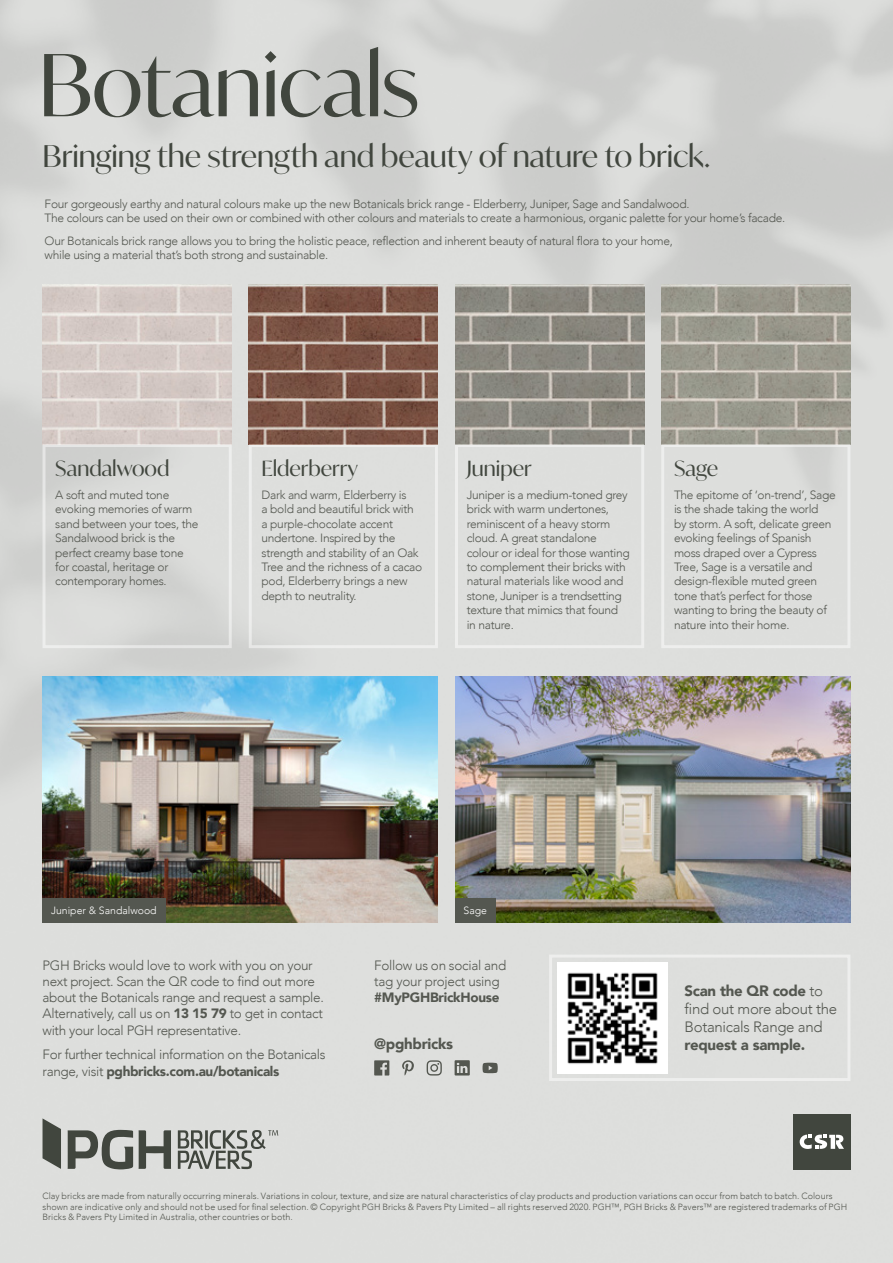
<style>
.page{position:relative;width:893px;height:1263px;background:#fff}
.page>*{position:absolute;margin:0;border:0;box-sizing:border-box;transform-origin:0 0}
.t1{font:85.5px "Ivy Mode";letter-spacing:-.015em;color:#41463e}
.t2{font:30px "Ivy Mode";letter-spacing:-.005em;color:#41463e}
.t3{font:21px "Ivy Mode";color:#41463e}
.t4{font:300 15px/18px "Avenir";letter-spacing:-.02em;color:#545750}
.t5{font:900 15px "Avenir";letter-spacing:-.02em;color:#545750}
.t6{font:300 13.5px/16.2px "Avenir";letter-spacing:-.025em;color:#545750}
.t7{font:900 13.5px "Avenir";letter-spacing:-.02em;color:#545750}
.t8{font:300 12px/14.4px "Avenir";letter-spacing:-.025em;color:#545750}
.t9{font:300 10.5px "Avenir";color:#fff}
.t10{font:300 9px/10.8px "Avenir";letter-spacing:.005em;color:#545750}
.s1{font-weight:900}
</style>
<div class="page">
<img style="left:0;top:0;width:893px;height:1263px">
<svg style="left:68px;top:1130px;width:65px;height:39px;background:#898c87"></svg>
<svg style="left:139px;top:1130px;width:32px;height:39px"></svg>
<svg style="left:43px;top:1118px;width:18px;height:51px"></svg>
<svg style="left:178px;top:1130px;width:100px;height:39px;background:#a7a9a5"></svg>
<div style="left:793px;top:1114px;width:57px;height:56px;background:#41463e"></div>
<svg style="left:800px;top:1135px;width:44px;height:14px"></svg>
<svg style="left:374px;top:1060px;width:15px;height:15px"></svg>
<svg style="left:402px;top:1060px;width:12px;height:15px"></svg>
<svg style="left:427px;top:1060px;width:15px;height:15px"></svg>
<img style="left:557px;top:962px;width:111px;height:111px">
<div style="left:549px;top:954px;width:301px;height:127px;border:3px solid #fff"></div>
<svg style="left:455px;top:1060px;width:15px;height:15px"></svg>
<svg style="left:482px;top:1063px;width:16px;height:10px"></svg>
<img style="left:43px;top:285px;width:189px;height:159px">
<img style="left:43px;top:676px;width:395px;height:247px">
<img style="left:455px;top:676px;width:395px;height:247px">
<img style="left:249px;top:285px;width:189px;height:159px">
<img style="left:455px;top:285px;width:189px;height:159px">
<img style="left:661px;top:285px;width:189px;height:159px">
<div style="left:43px;top:444px;width:189px;height:204px;border:3px solid #fff"></div>
<div style="left:249px;top:444px;width:189px;height:204px;border:3px solid #fff"></div>
<div style="left:455px;top:444px;width:189px;height:204px;border:3px solid #fff"></div>
<div style="left:661px;top:444px;width:189px;height:204px;border:3px solid #fff"></div>
<div style="left:43px;top:898px;width:123px;height:25px;background:#545750"></div>
<div style="left:455px;top:898px;width:41px;height:25px;background:#545750"></div>
<h1 class="t1" style="left:38px;top:27px;width:382px">Botanicals</h1>
<h2 class="t2" style="left:43px;top:136px;width:669px">Bringing the strength and beauty of nature to brick.</h2>
<p class="t8" style="left:45px;top:196px;width:742px">Four gorgeously earthy and natural colours make up the new Botanicals brick range - Elderberry, Juniper, Sage and Sandalwood.<br>The colours can be used on their own or combined with other colours and materials to create a harmonious, organic palette for your home’s facade.</p>
<p class="t8" style="left:45px;top:234px;width:630px">Our Botanicals brick range allows you to bring the holistic peace, reflection and inherent beauty of natural flora to your home, while using a material that’s both strong and sustainable.</p>
<h3 class="t3" style="left:55px;top:454px;width:116px">Sandalwood</h3>
<p class="t8" style="left:55px;top:488px;width:145px">A soft and muted tone evoking memories of warm sand between your toes, the<br>Sandalwood brick is the perfect creamy base tone for coastal, heritage or contemporary homes.</p>
<h3 class="t3" style="left:261px;top:454px;width:98px">Elderberry</h3>
<p class="t8" style="left:261px;top:488px;width:162px">Dark and warm, Elderberry is<br>a bold and beautiful brick with a purple-chocolate accent undertone. Inspired by the strength and stability of an Oak<br>Tree and the richness of a cacao pod, Elderberry brings a new depth to neutrality.</p>
<h3 class="t3" style="left:467px;top:454px;width:67px">Juniper</h3>
<p class="t8" style="left:467px;top:488px;width:165px">Juniper is a medium-toned grey brick with warm undertones, reminiscent of a heavy storm cloud. A great standalone colour or ideal for those wanting to complement their bricks with natural materials like wood and stone, Juniper is a trendsetting texture that mimics that found in nature.</p>
<h3 class="t3" style="left:674px;top:454px;width:46px">Sage</h3>
<p class="t8" style="left:674px;top:488px;width:163px">The epitome of ‘on-trend’, Sage is the shade taking the world<br>by storm. A soft, delicate green evoking feelings of Spanish moss draped over a Cypress<br>Tree, Sage is a versatile and design-flexible muted green tone that’s perfect for those wanting to bring the beauty of nature into their home.</p>
<p class="t9" style="left:51px;top:904px;width:107px">Juniper &amp; Sandalwood</p>
<p class="t9" style="left:463px;top:904px;width:25px">Sage</p>
<p class="t6" style="left:43px;top:957px;width:283px">PGH Bricks would love to work with you on your next project. Scan the QR code to find out more about the Botanicals range and request a sample.<br>Alternatively, call us on <span class="s1">13 15 79</span> to get in contact with your local PGH representative.</p>
<p class="t6" style="left:43px;top:1046px;width:285px">For further technical information on the Botanicals range, visit <span class="s1">pghbricks.com.au/botanicals</span></p>
<p class="t6" style="left:374px;top:957px;width:134px">Follow us on social and tag your project using</p>
<p class="t7" style="left:374px;top:986px;width:127px">#MyPGHBrickHouse</p>
<p class="t4" style="left:685px;top:982px;width:154px"><span class="s1">Scan the QR code</span> to find out more about the<br>Botanicals Range and</p>
<p class="t5" style="left:685px;top:1032px;width:122px">request a sample.</p>
<p class="t5" style="left:374px;top:1030px;width:80px">@pghbricks</p>
<p class="t10" style="left:43px;top:1190px;width:806px">Clay bricks are made from naturally occurring minerals. Variations in colour, texture, and size are natural characteristics of clay products and production variations can occur from batch to batch. Colours shown are indicative only and should not be used for final selection. © Copyright PGH Bricks &amp; Pavers Pty Limited – all rights reserved 2020. PGH™, PGH Bricks &amp; Pavers™ are registered trademarks of PGH<br>Bricks &amp; Pavers Pty Limited in Australia, other countries or both.</p>
</div>
